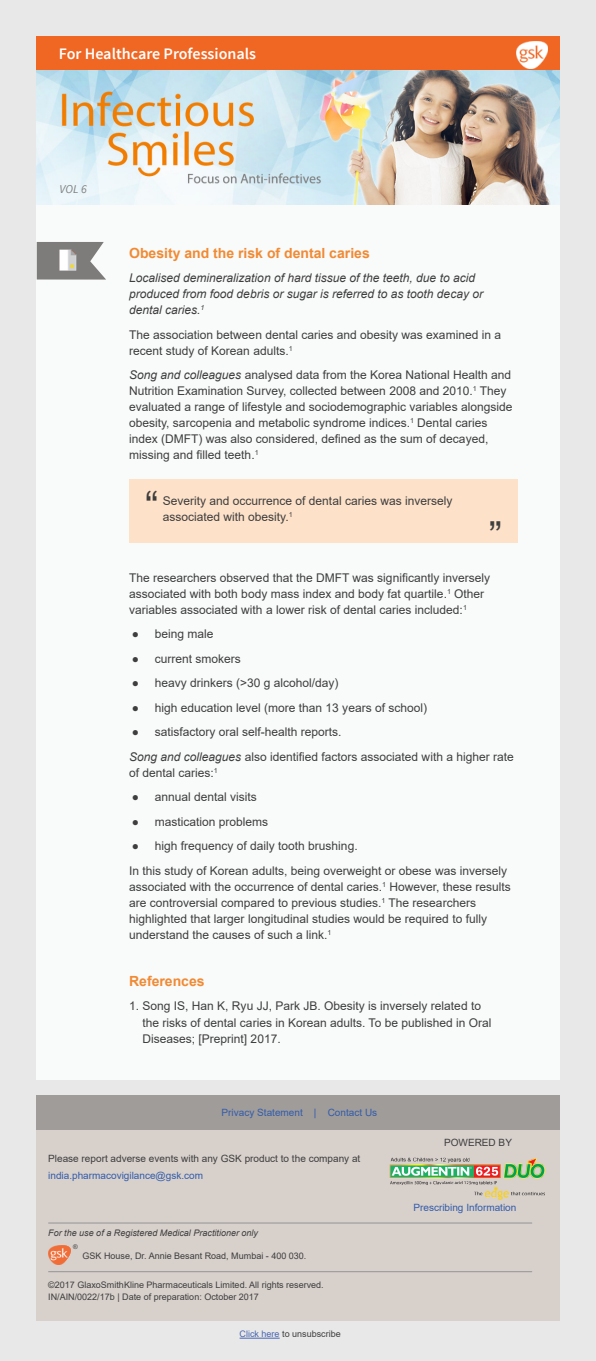
<style>
.page{position:relative;width:596px;height:1361px;background:#fff}
.page>*{position:absolute;margin:0;border:0;box-sizing:border-box;transform-origin:0 0}
.body-text{font:40px "Arial";color:#3e3e3f}
.t1{font:600 16px "Source Sans Pro";color:#fff}
.References{font:700 14px "Arial";color:#f18a33}
.body-text-2{font:12px/16px "Arial";color:#3e3e3f}
.bullets{font:12px "Arial";color:#3e3e3f}
.body-text-3{font:italic 12px/16px "Arial";color:#3e3e3f}
.t2{font:italic 12px "Source Sans Pro";color:#828281}
.t3{font:10px "Arial";color:#335caa}
.body-text-4{font:10px "Arial";color:#3e3e3f}
.body-text-5{font:9px/12px "Arial";color:#3e3e3f}
.body-text-6{font:italic 9px "Arial";color:#3e3e3f}
.body-text-7{font:7px "Arial";color:#3e3e3f}
.body-text-8{font:italic 6.4px "Arial";color:#3e3e3f}
.s1{font-style:italic}
.s2{color:#4866b0}
</style>
<div class="page">
<div style="left:0;top:0;width:595px;height:1361px;background:linear-gradient(to right,#e8e7e7,#e9e7e7)"></div>
<div style="left:36px;top:204px;width:523px;height:876px;background:#f9fafa"></div>
<div style="left:36px;top:36px;width:523px;height:36px;background:#f06623"></div>
<img style="left:36px;top:71px;width:523px;height:134px">
<img style="left:516px;top:41px;width:31px;height:27px">
<div style="left:129px;top:479px;width:388px;height:63px;background:#fde1c8"></div>
<svg style="left:37px;top:242px;width:69px;height:38px"></svg>
<img style="left:54px;top:245px;width:30px;height:30px">
<div style="left:36px;top:1129px;width:523px;height:191px;background:#d7d0cb"></div>
<div style="left:36px;top:1095px;width:523px;height:34px;background:#9f9c9a"></div>
<hr style="left:239px;top:1337px;width:40px;height:1px;background:#4866b0">
<hr style="left:48px;top:1271px;width:483px;height:1px;background:#939598">
<hr style="left:48px;top:1222px;width:483px;height:1px;background:#939598">
<img style="left:48px;top:1245px;width:22px;height:19px">
<img style="left:389px;top:1157px;width:156px;height:42px">
<p class="t1" style="left:59px;top:44px;width:199px">For Healthcare Professionals</p>
<p class="t2" style="left:60px;top:182px;width:29px">VOL 6</p>
<p class="References" style="left:129px;top:243px;width:242px">Obesity and the risk of dental caries</p>
<p class="body-text-3" style="left:129px;top:270px;width:355px">Localised demineralization of hard tissue of the teeth, due to acid produced from food debris or sugar is referred to as tooth decay or dental caries.<sup>1</sup></p>
<p class="body-text-2" style="left:129px;top:326px;width:373px">The association between dental caries and obesity was examined in a recent study of Korean adults.<sup>1</sup></p>
<p class="body-text-2" style="left:129px;top:367px;width:384px"><span class="s1">Song and colleagues</span> analysed data from the Korea National Health and Nutrition Examination Survey, collected between 2008 and 2010.<sup>1</sup> They evaluated a range of lifestyle and sociodemographic variables alongside obesity, sarcopenia and metabolic syndrome indices.<sup>1</sup> Dental caries index (DMFT) was also considered, defined as the sum of decayed, missing and filled teeth.<sup>1</sup></p>
<p class="body-text" style="left:145px;top:478px;width:15px">“</p>
<p class="body-text-2" style="left:163px;top:493px;width:291px">Severity and occurrence of dental caries was inversely associated with obesity.</p>
<p class="body-text-7" style="left:288px;top:510px;width:5px">1</p>
<p class="body-text" style="left:488px;top:508px;width:15px">”</p>
<p class="body-text-2" style="left:129px;top:569px;width:362px">The researchers observed that the DMFT was significantly inversely associated with both body mass index and body fat quartile.<sup>1</sup> Other variables associated with a lower risk of dental caries included:<sup>1</sup></p>
<p class="bullets" style="left:132px;top:626px;width:83px">● being male</p>
<p class="bullets" style="left:132px;top:650px;width:110px">● current smokers</p>
<p class="bullets" style="left:132px;top:675px;width:208px">● heavy drinkers (&gt;30 g alcohol/day)</p>
<p class="bullets" style="left:132px;top:699px;width:296px">● high education level (more than 13 years of school)</p>
<p class="bullets" style="left:132px;top:724px;width:211px">● satisfactory oral self-health reports.</p>
<p class="body-text-2" style="left:129px;top:748px;width:386px"><span class="s1">Song and colleagues</span> also identified factors associated with a higher rate of dental caries:<sup>1</sup></p>
<p class="bullets" style="left:132px;top:789px;width:126px">● annual dental visits</p>
<p class="bullets" style="left:132px;top:813px;width:138px">● mastication problems</p>
<p class="bullets" style="left:132px;top:838px;width:227px">● high frequency of daily tooth brushing.</p>
<p class="body-text-2" style="left:129px;top:862px;width:383px">In this study of Korean adults, being overweight or obese was inversely associated with the occurrence of dental caries.<sup>1</sup> However, these results are controversial compared to previous studies.<sup>1</sup> The researchers highlighted that larger longitudinal studies would be required to fully understand the causes of such a link.<sup>1</sup></p>
<p class="References" style="left:129px;top:971px;width:77px">References</p>
<p class="body-text-2" style="left:142px;top:998px;width:350px;text-indent:-13px">1. Song IS, Han K, Ryu JJ, Park JB. Obesity is inversely related to the risks of dental caries in Korean adults. To be published in Oral<br>Diseases; [Preprint] 2017.</p>
<p class="t3" style="left:221px;top:1105px;width:157px">Privacy Statement | Contact Us</p>
<p class="body-text-4" style="left:444px;top:1136px;width:69px">POWERED BY</p>
<p class="body-text-4" style="left:48px;top:1151px;width:313px">Please report adverse events with any GSK product to the company at</p>
<p class="t3" style="left:48px;top:1169px;width:156px">india.pharmacovigilance@gsk.com</p>
<p class="body-text-6" style="left:48px;top:1226px;width:211px">For the use of a Registered Medical Practitioner only</p>
<p class="body-text-8" style="left:73px;top:1243px;width:6px">®</p>
<p class="body-text-5" style="left:82px;top:1249px;width:225px">GSK House, Dr. Annie Besant Road, Mumbai - 400 030.</p>
<p class="body-text-5" style="left:48px;top:1278px;width:277px">©2017 GlaxoSmithKline Pharmaceuticals Limited. All rights reserved.<br>IN/AIN/0022/17b | Date of preparation: October 2017</p>
<p class="body-text-5" style="left:239px;top:1328px;width:103px"><span class="s2">Click here</span> to unsubscribe</p>
<p class="t3" style="left:413px;top:1200px;width:104px">Prescribing Information</p>
</div>
